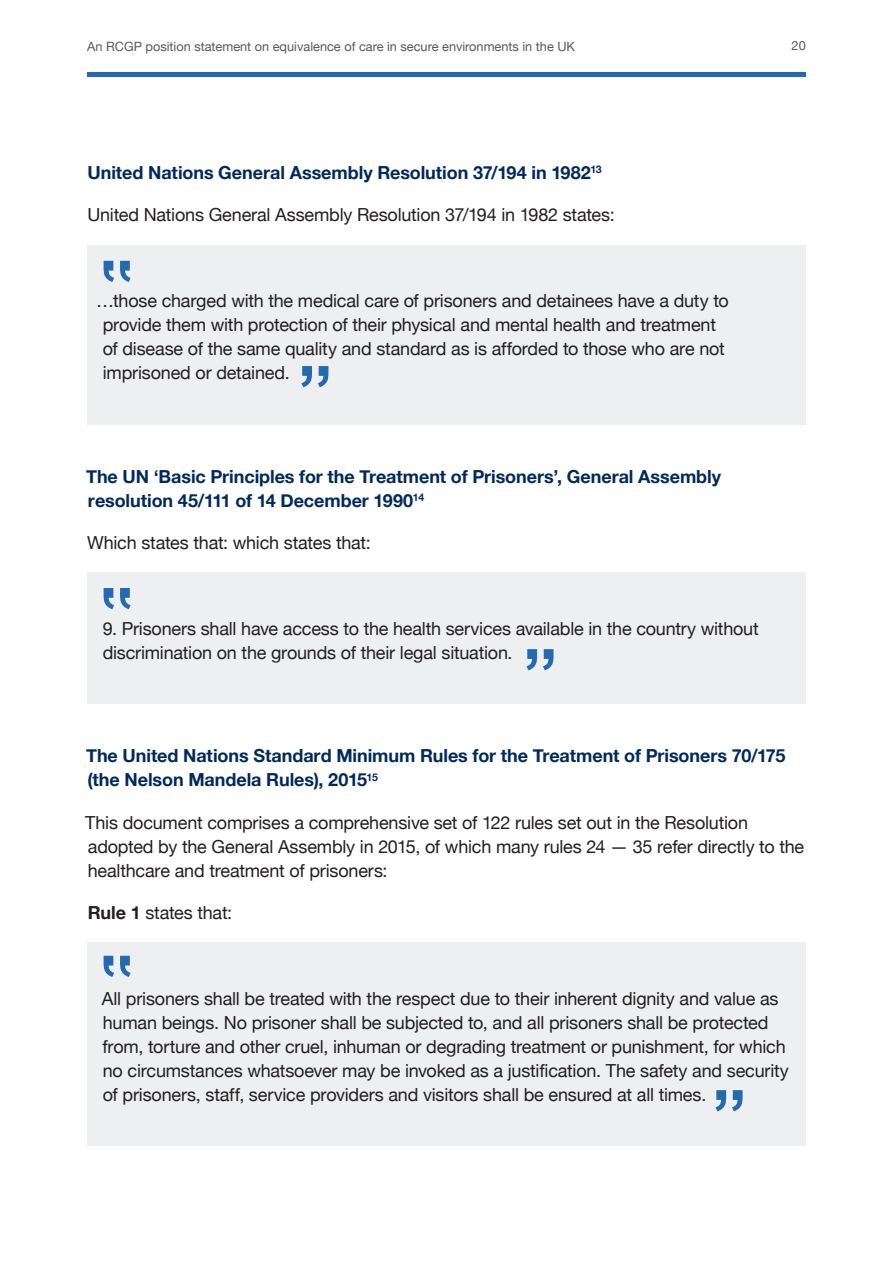
<style>
.page{position:relative;width:893px;height:1263px;background:#fff}
.page>*{position:absolute;margin:0;border:0;box-sizing:border-box;transform-origin:0 0}
.Body_copy{font:18px/24px "Helvetica Neue";letter-spacing:-.01em;color:#231f20}
.Xhead_L2{font:700 18px/24px "Helvetica Neue";letter-spacing:-.005em;color:#00295c}
.t1{font:12.75px "Helvetica Neue";color:#57585a}
.s1{font-weight:700}
</style>
<div class="page">
<hr style="left:87px;top:73px;width:719px;height:4px;background:#246ab0">
<div style="left:87px;top:245px;width:719px;height:179px;background:#eeeff0"></div>
<div style="left:87px;top:573px;width:719px;height:131px;background:#eeeff0"></div>
<div style="left:87px;top:942px;width:719px;height:204px;background:#eeeff0"></div>
<svg style="left:301px;top:366px;width:27px;height:21px"></svg>
<svg style="left:526px;top:649px;width:27px;height:21px"></svg>
<svg style="left:715px;top:1090px;width:28px;height:21px"></svg>
<svg style="left:104px;top:261px;width:27px;height:21px"></svg>
<svg style="left:104px;top:588px;width:27px;height:21px"></svg>
<svg style="left:104px;top:956px;width:27px;height:21px"></svg>
<p class="t1" style="left:87px;top:37px;width:489px">An RCGP position statement on equivalence of care in secure environments in the UK</p>
<p class="t1" style="left:792px;top:36px;width:16px">20</p>
<p class="Xhead_L2" style="left:88px;top:161px;width:516px">United Nations General Assembly Resolution 37/194 in 1982<sup>13</sup></p>
<p class="Body_copy" style="left:87px;top:204px;width:529px">United Nations General Assembly Resolution 37/194 in 1982 states:</p>
<p class="Body_copy" style="left:103px;top:290px;width:628px;text-indent:-6px">…those charged with the medical care of prisoners and detainees have a duty to provide them with protection of their physical and mental health and treatment of disease of the same quality and standard as is afforded to those who are not imprisoned or detained.</p>
<p class="Xhead_L2" style="left:86px;top:465px;width:637px">The UN ‘Basic Principles for the Treatment of Prisoners’, General Assembly resolution 45/111 of 14 December 1990<sup>14</sup></p>
<p class="Body_copy" style="left:87px;top:531px;width:285px">Which states that: which states that:</p>
<p class="Body_copy" style="left:103px;top:618px;width:657px">9. Prisoners shall have access to the health services available in the country without discrimination on the grounds of their legal situation.</p>
<p class="Xhead_L2" style="left:86px;top:744px;width:701px">The United Nations Standard Minimum Rules for the Treatment of Prisoners 70/175 (the Nelson Mandela Rules), 2015<sup>15</sup></p>
<p class="Body_copy" style="left:85px;top:811px;width:720px">This document comprises a comprehensive set of 122 rules set out in the Resolution adopted by the General Assembly in 2015, of which many rules 24 — 35 refer directly to the healthcare and treatment of prisoners:</p>
<p class="Body_copy" style="left:88px;top:901px;width:146px"><span class="s1">Rule 1</span> states that:</p>
<p class="Body_copy" style="left:102px;top:987px;width:688px">All prisoners shall be treated with the respect due to their inherent dignity and value as human beings. No prisoner shall be subjected to, and all prisoners shall be protected from, torture and other cruel, inhuman or degrading treatment or punishment, for which no circumstances whatsoever may be invoked as a justification. The safety and security of prisoners, staff, service providers and visitors shall be ensured at all times.</p>
</div>
